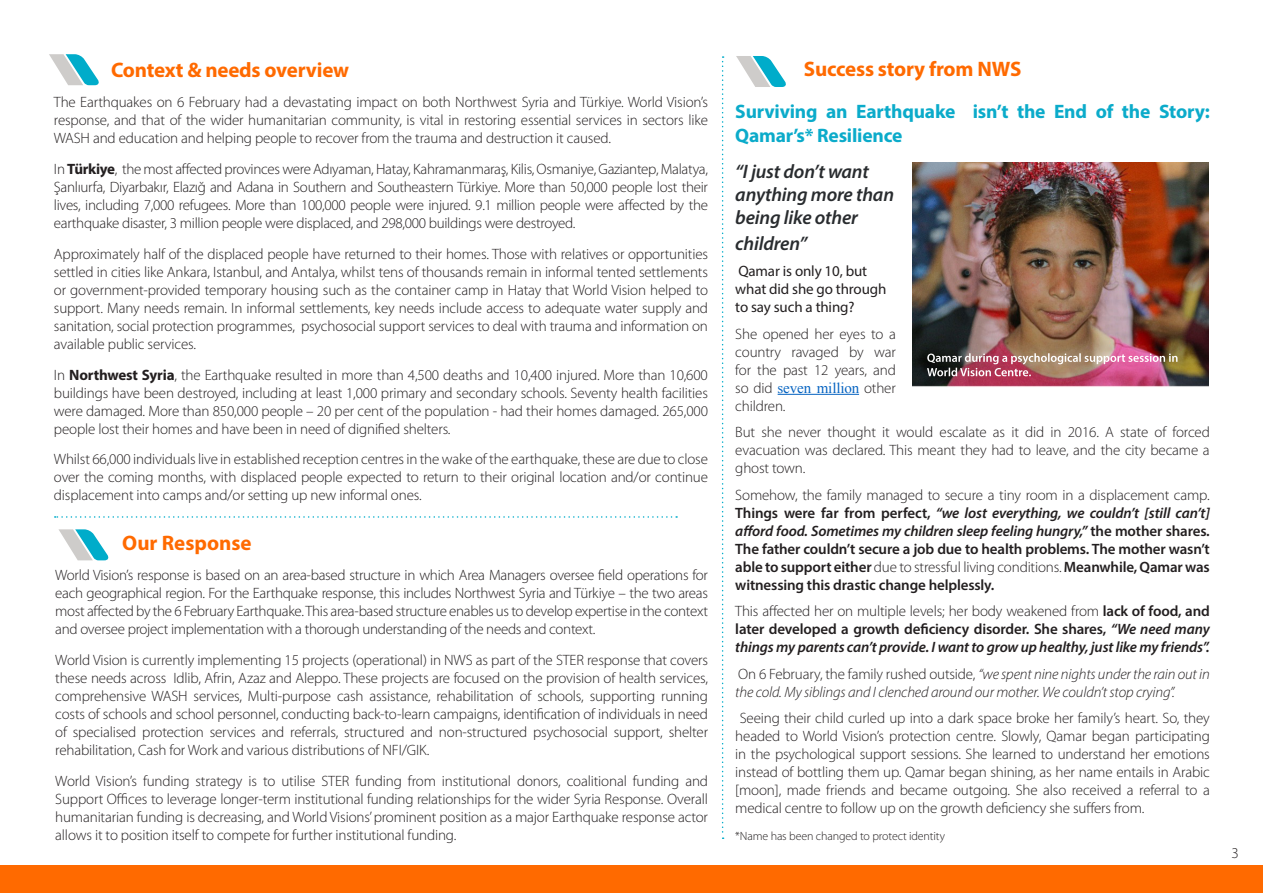
<style>
.page{position:relative;width:1263px;height:893px;background:#fff}
.page>*{position:absolute;margin:0;border:0;box-sizing:border-box;transform-origin:0 0}
.t1{font:700 21px "Myriad Pro";letter-spacing:-.01em;color:#ff6a00}
.t2{font:700 19.5px/23.4px "Myriad Pro";letter-spacing:-.01em;color:#0babca}
.t3{font:italic 600 19.5px/23.4px "Myriad Pro";letter-spacing:-.01em;color:#292c2f}
.t4{font:300 15px/18px "Myriad Pro";letter-spacing:-.01em;color:#231f20;text-align:justify}
.t5{font:600 15px/18px "Myriad Pro";letter-spacing:-.01em;color:#231f20;text-align:justify}
.t6{font:italic 600 15px/18px "Myriad Pro";letter-spacing:-.01em;color:#231f20;text-align:justify}
.t7{font:italic 300 15px/18px "Myriad Pro";letter-spacing:-.01em;color:#231f20}
.t8{font:15px/18px "Myriad Pro";letter-spacing:-.01em;color:#231f20}
.t9{font:300 12px "Myriad Pro";letter-spacing:-.01em;color:#231f20}
.s1{font-weight:700}
.s2{font-family:"Times New Roman";font-weight:400;color:#0563c1}
.s3{font-weight:300}
.s4{font-style:italic}
.s5{font-weight:300;font-style:normal}
.s6{font-style:normal}
</style>
<div class="page">
<div style="left:0;top:866px;width:1263px;height:27px;background:#ff6a00"></div>
<svg style="left:722px;top:56px;width:2px;height:783px"></svg>
<svg style="left:58px;top:529px;width:51px;height:31px"></svg>
<svg style="left:49px;top:54px;width:50px;height:31px"></svg>
<svg style="left:736px;top:56px;width:50px;height:31px"></svg>
<hr style="left:778px;top:394px;width:81px;height:1px;background:#0563c1">
<img style="left:912px;top:163px;width:296px;height:224px">
<img style="left:927px;top:353px;width:250px;height:23px">
<svg style="left:55px;top:516px;width:622px;height:2px"></svg>
<p class="t1" style="left:111px;top:56px;width:239px">Context &amp; needs overview</p>
<p class="t4" style="left:54px;top:93px;width:656px">The Earthquakes on 6 February had a devastating impact on both Northwest Syria and Türkiye. World Vision’s response, and that of the wider humanitarian community, is vital in restoring essential services in sectors like WASH and education and helping people to recover from the trauma and destruction it caused.</p>
<p class="t4" style="left:54px;top:160px;width:656px">In <span class="s1">Türkiye</span>, the most affected provinces were Adıyaman, Hatay, Kahramanmaraş, Kilis, Osmaniye, Gaziantep, Malatya, Şanlıurfa, Diyarbakır, Elazığ and Adana in Southern and Southeastern Türkiye. More than 50,000 people lost their lives, including 7,000 refugees. More than 100,000 people were injured. 9.1 million people were affected by the earthquake disaster, 3 million people were displaced, and 298,000 buildings were destroyed.</p>
<p class="t4" style="left:54px;top:245px;width:656px">Approximately half of the displaced people have returned to their homes. Those with relatives or opportunities settled in cities like Ankara, Istanbul, and Antalya, whilst tens of thousands remain in informal tented settlements or government-provided temporary housing such as the container camp in Hatay that World Vision helped to support. Many needs remain. In informal settlements, key needs include access to adequate water supply and sanitation, social protection programmes, psychosocial support services to deal with trauma and information on available public services.</p>
<p class="t4" style="left:54px;top:365px;width:656px">In <span class="s1">Northwest Syria</span>, the Earthquake resulted in more than 4,500 deaths and 10,400 injured. More than 10,600 buildings have been destroyed, including at least 1,000 primary and secondary schools. Seventy health facilities were damaged. More than 850,000 people – 20 per cent of the population - had their homes damaged. 265,000 people lost their homes and have been in need of dignified shelters.</p>
<p class="t4" style="left:54px;top:450px;width:656px">Whilst 66,000 individuals live in established reception centres in the wake of the earthquake, these are due to close over the coming months, with displaced people expected to return to their original location and/or continue displacement into camps and/or setting up new informal ones.</p>
<p class="t1" style="left:122px;top:529px;width:131px">Our Response</p>
<p class="t4" style="left:55px;top:566px;width:654px">World Vision’s response is based on an area-based structure in which Area Managers oversee field operations for each geographical region. For the Earthquake response, this includes Northwest Syria and Türkiye – the two areas most affected by the 6 February Earthquake. This area-based structure enables us to develop expertise in the context and oversee project implementation with a thorough understanding of the needs and context.</p>
<p class="t4" style="left:55px;top:651px;width:654px">World Vision is currently implementing 15 projects (operational) in NWS as part of the STER response that covers these needs across Idlib, Afrin, Azaz and Aleppo. These projects are focused on the provision of health services, comprehensive WASH services, Multi-purpose cash assistance, rehabilitation of schools, supporting running costs of schools and school personnel, conducting back-to-learn campaigns, identification of individuals in need of specialised protection services and referrals, structured and non-structured psychosocial support, shelter rehabilitation, Cash for Work and various distributions of NFI/GIK.</p>
<p class="t4" style="left:55px;top:771px;width:654px">World Vision’s funding strategy is to utilise STER funding from institutional donors, coalitional funding and Support Offices to leverage longer-term institutional funding relationships for the wider Syria Response. Overall humanitarian funding is decreasing, and World Visions’ prominent position as a major Earthquake response actor allows it to position itself to compete for further institutional funding.</p>
<p class="t1" style="left:804px;top:56px;width:219px">Success story from NWS</p>
<p class="t2" style="left:735px;top:99px;width:476px">Surviving an Earthquake isn’t the End of the Story:<br>Qamar’s* Resilience</p>
<p class="t3" style="left:735px;top:159px;width:160px">“I just don’t want anything more than being like other</p>
<p class="t3" style="left:735px;top:231px;width:73px">children”</p>
<p class="t8" style="left:735px;top:262px;width:153px">Qamar is only 10, but what did she go through to say such a thing?</p>
<p class="t4" style="left:735px;top:325px;width:162px">She opened her eyes to a country ravaged by war for the past 12 years, and so did <span class="s2">seven million</span> other children.</p>
<p class="t4" style="left:735px;top:423px;width:476px">But she never thought it would escalate as it did in 2016. A state of forced evacuation was declared. This meant they had to leave, and the city became a ghost town.</p>
<p class="t5" style="left:735px;top:485px;width:476px"><span class="s3">Somehow, the family managed to secure a tiny room in a displacement camp.<br></span>Things were far from perfect, <span class="s4">“we lost everything, we couldn’t [still can’t] afford food. Sometimes my children sleep feeling hungry,”</span> the mother shares.<br>The father couldn’t secure a job due to health problems. The mother wasn’t able to support either <span class="s3">due to stressful living conditions.</span> Meanwhile, Qamar was witnessing this drastic change helplessly.</p>
<p class="t6" style="left:735px;top:602px;width:476px"><span class="s5">This affected her on multiple levels; her body weakened from</span> <span class="s6">lack of food, and later developed a growth deficiency disorder. She shares,</span> “We need many things my parents can’t provide. I want to grow up healthy, just like my friends”.</p>
<p class="t7" style="left:735px;top:665px;width:476px"><span class="s6">On 6 February, the family rushed outside,</span> “we spent nine nights under the rain out in the cold. My siblings and I clenched around our mother. We couldn’t stop crying”.</p>
<p class="t4" style="left:735px;top:709px;width:476px">Seeing their child curled up into a dark space broke her family’s heart. So, they headed to World Vision’s protection centre. Slowly, Qamar began participating in the psychological support sessions. She learned to understand her emotions instead of bottling them up. Qamar began shining, as her name entails in Arabic [moon], made friends and became outgoing. She also received a referral to a medical centre to follow up on the growth deficiency she suffers from.</p>
<p class="t9" style="left:735px;top:828px;width:211px">*Name has been changed to protect identity</p>
<p class="t4" style="left:1231px;top:844px;width:9px">3</p>
</div>
